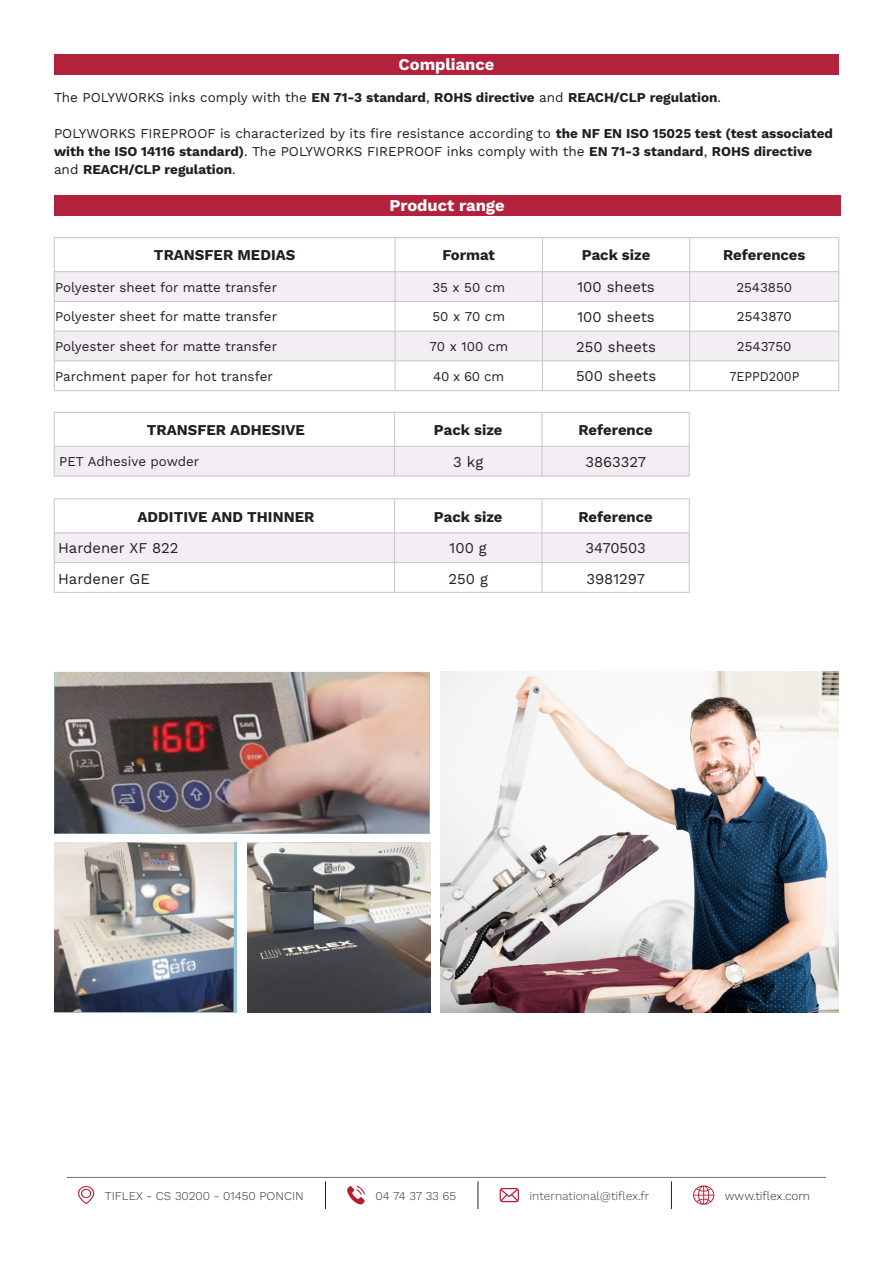
<style>
.page{position:relative;width:893px;height:1263px;background:#fff}
.page>*{position:absolute;margin:0;border:0;box-sizing:border-box;transform-origin:0 0}
.t1{font:700 16.5px "Work Sans";color:#fff}
.teintes{font:700 15px "Work Sans";color:#231f20}
.teintes-2{font:15px "Work Sans";color:#231f20}
.texte_teintes_tableau_encres{font:15px "Work Sans";color:#231f20}
.texte_teintes_tableau_encres-2{font:13.5px/18px "Work Sans";color:#231f20}
.t2{font:700 13.5px "Work Sans";color:#231f20}
.texte_tableaux_encre_2{font:13.5px "Work Sans";color:#231f20}
.texte_teintes_tableau_encres-3{font:13.5px "Work Sans";color:#231f20;scale:.93 1}
.Left_Justifed{font:300 12px "Work Sans";color:#312d2c}
.t3{font:300 12px "Work Sans";color:#474241}
.t4{font:300 12px "Work Sans";color:#332d2d}
.s1{font-weight:400}
.s2{font-weight:700}
</style>
<div class="page">
<div style="left:54px;top:54px;width:785px;height:21px;background:#b2223c"></div>
<div style="left:54px;top:195px;width:786px;height:21px;background:#b2223c"></div>
<div style="left:55px;top:272px;width:783px;height:29px;background:#f3eef3"></div>
<svg style="left:55px;top:302px;width:783px;height:88px"></svg>
<hr style="left:54px;top:237px;width:341px;height:1px;background:#c4c5c6">
<hr style="left:54px;top:238px;width:1px;height:33px;background:#c4c5c6">
<hr style="left:395px;top:237px;width:147px;height:1px;background:#c4c5c6">
<hr style="left:395px;top:238px;width:1px;height:33px;background:#c4c5c6">
<hr style="left:54px;top:271px;width:341px;height:1px;background:#c4c5c6">
<hr style="left:54px;top:301px;width:341px;height:1px;background:#c4c5c6">
<svg style="left:54px;top:272px;width:1px;height:59px"></svg>
<hr style="left:54px;top:331px;width:341px;height:1px;background:#c4c5c6">
<hr style="left:54px;top:331px;width:1px;height:30px;background:#c4c5c6">
<hr style="left:54px;top:361px;width:341px;height:1px;background:#c4c5c6">
<svg style="left:54px;top:361px;width:1px;height:29px"></svg>
<hr style="left:54px;top:390px;width:341px;height:1px;background:#c4c5c6">
<hr style="left:542px;top:237px;width:148px;height:1px;background:#c4c5c6">
<hr style="left:542px;top:238px;width:1px;height:33px;background:#c4c5c6">
<hr style="left:690px;top:237px;width:149px;height:1px;background:#c4c5c6">
<hr style="left:689px;top:238px;width:1px;height:33px;background:#c4c5c6">
<hr style="left:838px;top:238px;width:1px;height:33px;background:#c4c5c6">
<hr style="left:542px;top:271px;width:148px;height:1px;background:#c4c5c6">
<hr style="left:690px;top:271px;width:149px;height:1px;background:#c4c5c6">
<hr style="left:543px;top:301px;width:147px;height:1px;background:#c4c5c6">
<hr style="left:690px;top:301px;width:149px;height:1px;background:#c4c5c6">
<svg style="left:689px;top:272px;width:1px;height:59px"></svg>
<svg style="left:838px;top:272px;width:1px;height:59px"></svg>
<hr style="left:543px;top:331px;width:147px;height:1px;background:#c4c5c6">
<hr style="left:690px;top:331px;width:149px;height:1px;background:#c4c5c6">
<hr style="left:689px;top:331px;width:1px;height:30px;background:#c4c5c6">
<hr style="left:838px;top:331px;width:1px;height:30px;background:#c4c5c6">
<hr style="left:543px;top:361px;width:147px;height:1px;background:#c4c5c6">
<hr style="left:690px;top:361px;width:149px;height:1px;background:#c4c5c6">
<svg style="left:689px;top:361px;width:1px;height:29px"></svg>
<svg style="left:838px;top:361px;width:1px;height:29px"></svg>
<hr style="left:543px;top:390px;width:147px;height:1px;background:#c4c5c6">
<hr style="left:690px;top:390px;width:149px;height:1px;background:#c4c5c6">
<hr style="left:395px;top:271px;width:148px;height:1px;background:#c4c5c6">
<hr style="left:395px;top:301px;width:148px;height:1px;background:#c4c5c6">
<svg style="left:395px;top:272px;width:1px;height:59px"></svg>
<svg style="left:542px;top:272px;width:1px;height:59px"></svg>
<hr style="left:395px;top:331px;width:148px;height:1px;background:#c4c5c6">
<hr style="left:395px;top:331px;width:1px;height:30px;background:#c4c5c6">
<hr style="left:542px;top:331px;width:1px;height:30px;background:#c4c5c6">
<hr style="left:395px;top:361px;width:148px;height:1px;background:#c4c5c6">
<svg style="left:395px;top:361px;width:1px;height:29px"></svg>
<svg style="left:542px;top:362px;width:1px;height:28px"></svg>
<hr style="left:395px;top:390px;width:148px;height:1px;background:#c4c5c6">
<hr style="left:54px;top:499px;width:341px;height:1px;background:#c4c5c6">
<hr style="left:54px;top:499px;width:1px;height:34px;background:#c4c5c6">
<hr style="left:395px;top:499px;width:147px;height:1px;background:#c4c5c6">
<hr style="left:394px;top:499px;width:1px;height:34px;background:#c4c5c6">
<hr style="left:542px;top:499px;width:147px;height:1px;background:#c4c5c6">
<hr style="left:542px;top:499px;width:1px;height:34px;background:#c4c5c6">
<hr style="left:689px;top:499px;width:1px;height:34px;background:#c4c5c6">
<svg style="left:54px;top:533px;width:636px;height:59px"></svg>
<hr style="left:54px;top:592px;width:341px;height:1px;background:#c4c5c6">
<hr style="left:395px;top:592px;width:147px;height:1px;background:#c4c5c6">
<hr style="left:542px;top:592px;width:147px;height:1px;background:#c4c5c6">
<div style="left:55px;top:447px;width:634px;height:29px;background:#f3eef3"></div>
<hr style="left:54px;top:412px;width:341px;height:1px;background:#c4c5c6">
<hr style="left:54px;top:412px;width:1px;height:34px;background:#c4c5c6">
<hr style="left:395px;top:412px;width:147px;height:1px;background:#c4c5c6">
<hr style="left:394px;top:412px;width:1px;height:34px;background:#c4c5c6">
<hr style="left:542px;top:412px;width:147px;height:1px;background:#c4c5c6">
<hr style="left:542px;top:412px;width:1px;height:34px;background:#c4c5c6">
<hr style="left:689px;top:412px;width:1px;height:34px;background:#c4c5c6">
<hr style="left:54px;top:446px;width:341px;height:1px;background:#c4c5c6">
<hr style="left:54px;top:446px;width:1px;height:30px;background:#c4c5c6">
<hr style="left:395px;top:446px;width:147px;height:1px;background:#c4c5c6">
<hr style="left:394px;top:446px;width:1px;height:30px;background:#c4c5c6">
<hr style="left:542px;top:446px;width:147px;height:1px;background:#c4c5c6">
<hr style="left:542px;top:446px;width:1px;height:30px;background:#c4c5c6">
<hr style="left:689px;top:446px;width:1px;height:30px;background:#c4c5c6">
<hr style="left:54px;top:476px;width:341px;height:1px;background:#c4c5c6">
<hr style="left:395px;top:476px;width:147px;height:1px;background:#c4c5c6">
<hr style="left:542px;top:476px;width:147px;height:1px;background:#c4c5c6">
<img style="left:440px;top:672px;width:399px;height:340px">
<img style="left:54px;top:672px;width:375px;height:161px">
<img style="left:54px;top:842px;width:180px;height:170px">
<img style="left:247px;top:842px;width:183px;height:170px">
<hr style="left:67px;top:1177px;width:759px;height:1px;background:#231f20">
<svg style="left:693px;top:1185px;width:21px;height:20px"></svg>
<svg style="left:78px;top:1186px;width:16px;height:18px"></svg>
<svg style="left:325px;top:1181px;width:1px;height:28px"></svg>
<svg style="left:478px;top:1181px;width:1px;height:28px"></svg>
<svg style="left:671px;top:1181px;width:1px;height:28px"></svg>
<svg style="left:500px;top:1188px;width:19px;height:14px"></svg>
<svg style="left:347px;top:1185px;width:18px;height:19px"></svg>
<p class="t1" style="left:399px;top:52px;width:97px">Compliance</p>
<p class="t2" style="left:54px;top:87px;width:669px"><span class="s1">The POLYWORKS inks comply with the</span> EN 71-3 standard<span class="s1">,</span> ROHS directive <span class="s1">and</span> REACH/CLP regulation<span class="s1">.</span></p>
<p class="texte_teintes_tableau_encres-2" style="left:54px;top:124px;width:780px">POLYWORKS FIREPROOF is characterized by its fire resistance according to <span class="s2">the NF EN ISO 15025 test (test associated with the ISO 14116 standard)</span>. The POLYWORKS FIREPROOF inks comply with the <span class="s2">EN 71-3 standard</span>, <span class="s2">ROHS directive </span>and <span class="s2">REACH/CLP regulation</span>.</p>
<p class="t1" style="left:389px;top:193px;width:117px">Product range</p>
<p class="teintes" style="left:154px;top:244px;width:143px">TRANSFER MEDIAS</p>
<p class="teintes" style="left:443px;top:244px;width:54px">Format</p>
<p class="teintes" style="left:582px;top:244px;width:70px">Pack size</p>
<p class="teintes" style="left:723px;top:244px;width:84px">References</p>
<p class="texte_teintes_tableau_encres-2" style="left:55px;top:277px;width:224px">Polyester sheet for matte transfer</p>
<p class="texte_teintes_tableau_encres-2" style="left:432px;top:277px;width:74px">35 x 50 cm</p>
<p class="teintes-2" style="left:577px;top:276px;width:79px">100 sheets</p>
<p class="texte_teintes_tableau_encres-2" style="left:736px;top:277px;width:57px">2543850</p>
<p class="texte_teintes_tableau_encres-2" style="left:55px;top:307px;width:224px">Polyester sheet for matte transfer</p>
<p class="texte_teintes_tableau_encres-2" style="left:432px;top:307px;width:74px">50 x 70 cm</p>
<p class="teintes-2" style="left:577px;top:305px;width:79px">100 sheets</p>
<p class="texte_teintes_tableau_encres-2" style="left:737px;top:307px;width:56px">2543870</p>
<p class="texte_teintes_tableau_encres-2" style="left:55px;top:337px;width:224px">Polyester sheet for matte transfer</p>
<p class="texte_teintes_tableau_encres-2" style="left:429px;top:337px;width:80px">70 x 100 cm</p>
<p class="teintes-2" style="left:576px;top:335px;width:81px">250 sheets</p>
<p class="texte_teintes_tableau_encres-2" style="left:737px;top:337px;width:56px">2543750</p>
<p class="texte_teintes_tableau_encres-2" style="left:55px;top:367px;width:219px">Parchment paper for hot transfer</p>
<p class="texte_teintes_tableau_encres-2" style="left:433px;top:367px;width:72px">40 x 60 cm</p>
<p class="teintes-2" style="left:576px;top:365px;width:82px">500 sheets</p>
<p class="texte_teintes_tableau_encres-3" style="left:729px;top:366px;width:77px">7EPPD200P</p>
<p class="teintes" style="left:147px;top:418px;width:160px">TRANSFER ADHESIVE</p>
<p class="teintes" style="left:434px;top:418px;width:70px">Pack size</p>
<p class="teintes" style="left:578px;top:418px;width:76px">Reference</p>
<p class="texte_tableaux_encre_2" style="left:59px;top:451px;width:141px">PET Adhesive powder</p>
<p class="teintes-2" style="left:453px;top:450px;width:32px">3 kg</p>
<p class="texte_teintes_tableau_encres" style="left:585px;top:450px;width:62px">3863327</p>
<p class="teintes" style="left:138px;top:505px;width:178px">ADDITIVE AND THINNER</p>
<p class="teintes" style="left:434px;top:505px;width:70px">Pack size</p>
<p class="teintes" style="left:578px;top:505px;width:76px">Reference</p>
<p class="teintes-2" style="left:58px;top:537px;width:122px">Hardener XF 822</p>
<p class="teintes-2" style="left:450px;top:537px;width:39px">100 g</p>
<p class="teintes-2" style="left:585px;top:537px;width:62px">3470503</p>
<p class="teintes-2" style="left:58px;top:568px;width:93px">Hardener GE</p>
<p class="teintes-2" style="left:448px;top:568px;width:41px">250 g</p>
<p class="teintes-2" style="left:586px;top:568px;width:60px">3981297</p>
<p class="Left_Justifed" style="left:105px;top:1186px;width:200px">TIFLEX - CS 30200 - 01450 PONCIN</p>
<p class="t4" style="left:376px;top:1186px;width:82px">04 74 37 33 65</p>
<p class="t3" style="left:530px;top:1186px;width:121px">international@tiflex.fr</p>
<p class="Left_Justifed" style="left:725px;top:1186px;width:87px">www.tiflex.com</p>
</div>
